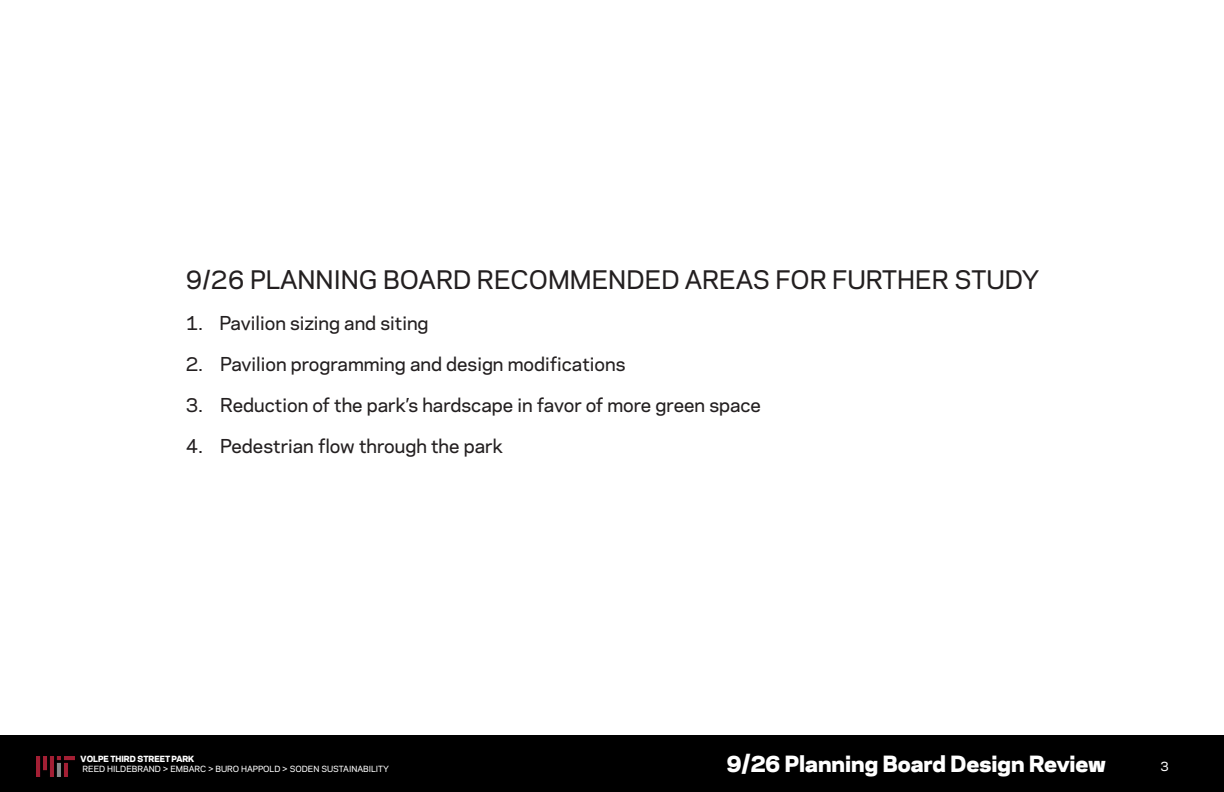
<style>
.page{position:relative;width:1224px;height:792px;background:#fff}
.page>*{position:absolute;margin:0;border:0;box-sizing:border-box;transform-origin:0 0}
.t1{font:500 24px "Polaris";color:#231f20}
.t2{font:800 21px "Polaris";color:#fff}
.t3{font:500 18px "Polaris";color:#231f20}
.t4{font:500 12px "Polaris";color:#fff}
.t5{font:500 8px "Polaris";color:#fff}
.t6{font:800 8px "Polaris";color:#fff}
</style>
<div class="page">
<div style="left:0;top:736px;width:1224px;height:56px;background:#000"></div>
<img style="left:36px;top:756px;width:39px;height:20px">
<p class="t1" style="left:186px;top:262px;width:855px">9/26 PLANNING BOARD RECOMMENDED AREAS FOR FURTHER STUDY</p>
<p class="t3" style="left:186px;top:310px;width:18px">1.</p>
<p class="t3" style="left:186px;top:351px;width:18px">2.</p>
<p class="t3" style="left:186px;top:392px;width:18px">3.</p>
<p class="t3" style="left:186px;top:432px;width:18px">4.</p>
<p class="t3" style="left:220px;top:310px;width:211px">Pavilion sizing and siting</p>
<p class="t3" style="left:220px;top:351px;width:407px">Pavilion programming and design modifications</p>
<p class="t3" style="left:220px;top:392px;width:542px">Reduction of the park’s hardscape in favor of more green space</p>
<p class="t3" style="left:220px;top:432px;width:284px">Pedestrian flow through the park</p>
<p class="t6" style="left:81px;top:752px;width:115px">VOLPE THIRD STREET PARK</p>
<p class="t5" style="left:82px;top:763px;width:308px">REED HILDEBRAND &gt; EMBARC &gt; BURO HAPPOLD &gt; SODEN SUSTAINABILITY</p>
<p class="t2" style="left:727px;top:746px;width:381px">9/26 Planning Board Design Review</p>
<p class="t4" style="left:1161px;top:757px;width:10px">3</p>
</div>
